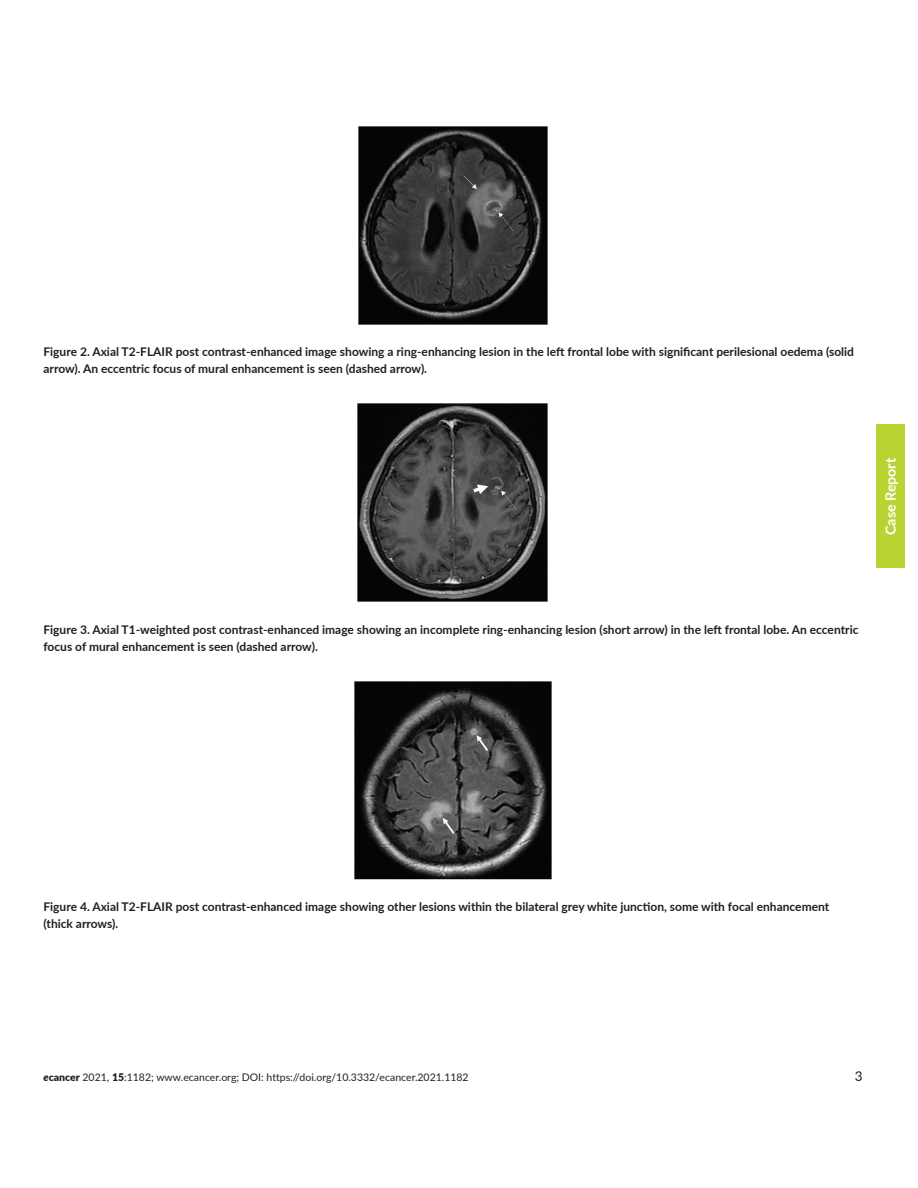
<style>
.page{position:relative;width:918px;height:1188px;background:#fff}
.page>*{position:absolute;margin:0;border:0;box-sizing:border-box;transform-origin:0 0}
.t1{font:700 14.25px "Lato";color:#fff}
.t2{font:13.5px "Lato";color:#231f20}
.t3{font:700 12px/16.5px "Lato";color:#231f20}
.t4{font:10.5px "Lato";color:#231f20}
.s1{font-weight:900;font-style:italic}
.s2{font-weight:900}
</style>
<div class="page">
<div style="left:876px;top:425px;width:29px;height:143px;background:#b8d432"></div>
<img style="left:358px;top:126px;width:190px;height:198px">
<img style="left:358px;top:403px;width:190px;height:199px">
<img style="left:354px;top:681px;width:198px;height:198px">
<p class="t3" style="left:44px;top:343px;width:812px">Figure 2. Axial T2-FLAIR post contrast-enhanced image showing a ring-enhancing lesion in the left frontal lobe with significant perilesional oedema (solid arrow). An eccentric focus of mural enhancement is seen (dashed arrow).</p>
<p class="t1" style="left:880px;top:535px;width:79px;rotate:-90deg">Case Report</p>
<p class="t3" style="left:44px;top:621px;width:817px">Figure 3. Axial T1-weighted post contrast-enhanced image showing an incomplete ring-enhancing lesion (short arrow) in the left frontal lobe. An eccentric focus of mural enhancement is seen (dashed arrow).</p>
<p class="t3" style="left:44px;top:898px;width:787px">Figure 4. Axial T2-FLAIR post contrast-enhanced image showing other lesions within the bilateral grey white junction, some with focal enhancement (thick arrows).</p>
<p class="t4" style="left:44px;top:1070px;width:427px"><span class="s1">e</span><span class="s2">cancer</span> 2021, <span class="s2">15</span>:1182; www.ecancer.org; DOI: https://doi.org/10.3332/ecancer.2021.1182</p>
<p class="t2" style="left:855px;top:1067px;width:9px">3</p>
</div>
